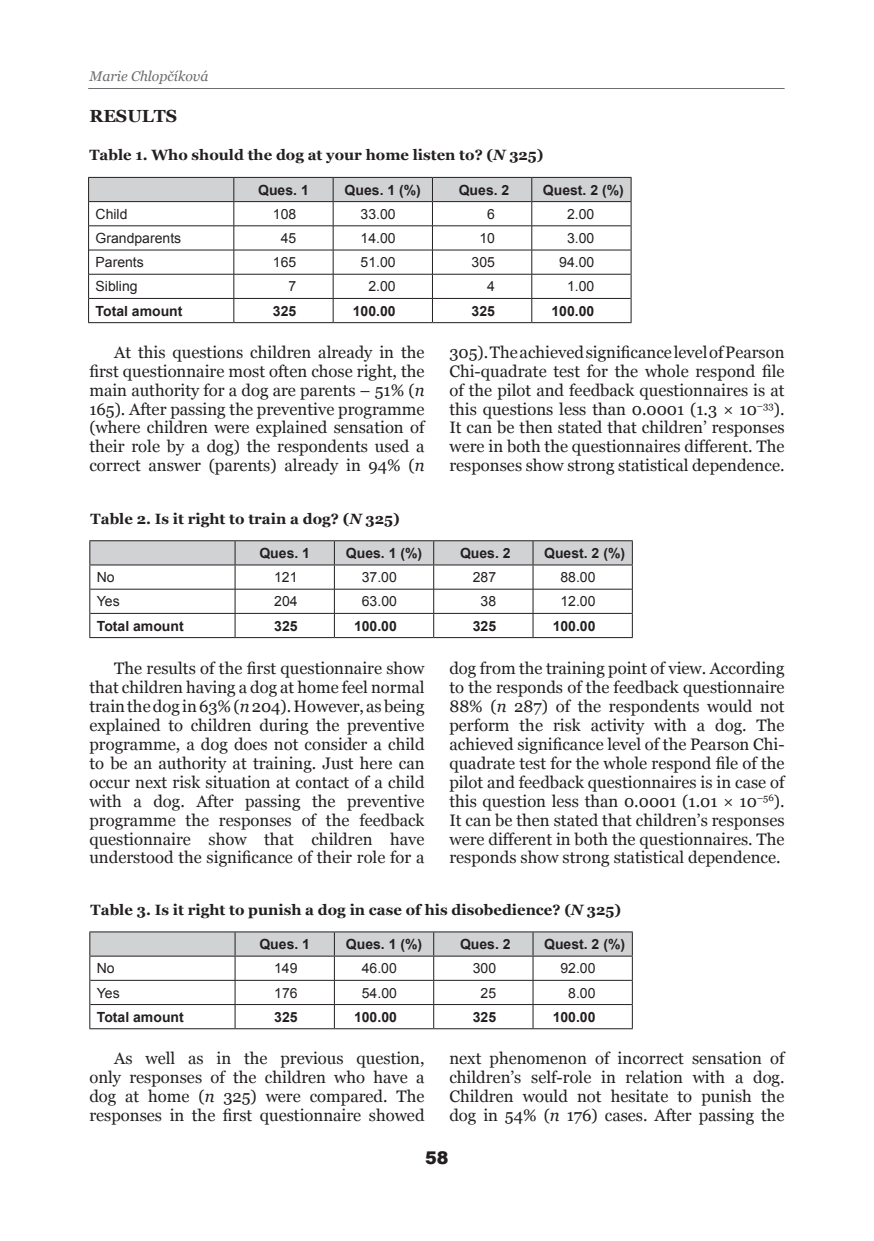
<style>
.page{position:relative;width:874px;height:1241px;background:#fff}
.page>*{position:absolute;margin:0;border:0;box-sizing:border-box;transform-origin:0 0}
.t1{font:700 17.5px "Georgia";color:#231f20}
.t2{font:900 17.5px "Arial";color:#231f20}
.t3{font:16.62px/18.9px "Georgia";color:#231f20;text-align:justify}
.t4{font:700 14.88px "Georgia";color:#231f20}
.t5{font:700 14px "Arial";color:#231f20}
.t6{font:14px "Arial";color:#231f20}
.t7{font:italic 14px "Georgia";color:#6c6d70}
.s1{font-style:italic}
</style>
<div class="page">
<hr style="left:89px;top:1028px;width:146px;height:1px;background:#231f20">
<hr style="left:235px;top:1028px;width:99px;height:1px;background:#231f20">
<hr style="left:334px;top:1028px;width:99px;height:1px;background:#231f20">
<hr style="left:433px;top:1028px;width:99px;height:1px;background:#231f20">
<hr style="left:532px;top:1028px;width:100px;height:1px;background:#231f20">
<svg style="left:89px;top:931px;width:543px;height:97px"></svg>
<hr style="left:89px;top:955px;width:146px;height:1px;background:#231f20">
<hr style="left:235px;top:955px;width:99px;height:1px;background:#231f20">
<hr style="left:334px;top:955px;width:99px;height:1px;background:#231f20">
<hr style="left:433px;top:955px;width:99px;height:1px;background:#231f20">
<hr style="left:532px;top:955px;width:100px;height:1px;background:#231f20">
<hr style="left:88px;top:322px;width:146px;height:1px;background:#231f20">
<hr style="left:234px;top:322px;width:99px;height:1px;background:#231f20">
<hr style="left:333px;top:322px;width:99px;height:1px;background:#231f20">
<hr style="left:432px;top:322px;width:99px;height:1px;background:#231f20">
<hr style="left:531px;top:322px;width:100px;height:1px;background:#231f20">
<svg style="left:88px;top:177px;width:543px;height:145px"></svg>
<hr style="left:88px;top:201px;width:146px;height:1px;background:#231f20">
<hr style="left:234px;top:201px;width:99px;height:1px;background:#231f20">
<hr style="left:333px;top:201px;width:99px;height:1px;background:#231f20">
<hr style="left:432px;top:201px;width:99px;height:1px;background:#231f20">
<hr style="left:531px;top:201px;width:100px;height:1px;background:#231f20">
<hr style="left:89px;top:637px;width:146px;height:1px;background:#231f20">
<hr style="left:235px;top:637px;width:99px;height:1px;background:#231f20">
<hr style="left:334px;top:637px;width:99px;height:1px;background:#231f20">
<hr style="left:433px;top:637px;width:99px;height:1px;background:#231f20">
<hr style="left:532px;top:637px;width:100px;height:1px;background:#231f20">
<svg style="left:89px;top:540px;width:543px;height:97px"></svg>
<hr style="left:89px;top:564px;width:146px;height:1px;background:#231f20">
<hr style="left:235px;top:564px;width:99px;height:1px;background:#231f20">
<hr style="left:334px;top:564px;width:99px;height:1px;background:#231f20">
<hr style="left:433px;top:564px;width:99px;height:1px;background:#231f20">
<hr style="left:532px;top:564px;width:100px;height:1px;background:#231f20">
<hr style="left:88px;top:88px;width:696px;height:1px;background:#6c6d70">
<p class="t7" style="left:89px;top:67px;width:121px">Marie Chlopčíková</p>
<p class="t1" style="left:89px;top:105px;width:14px">RESULTS</p>
<p class="t4" style="left:89px;top:145px;width:455px">Table 1. Who should the dog at your home listen to? (<span class="s1">N</span> 325)</p>
<p class="t5" style="left:258px;top:180px;width:52px">Ques. 1</p>
<p class="t5" style="left:344px;top:180px;width:78px">Ques. 1 (%)</p>
<p class="t5" style="left:458px;top:180px;width:52px">Ques. 2</p>
<p class="t5" style="left:542px;top:180px;width:82px">Quest. 2 (%)</p>
<p class="t6" style="left:95px;top:205px;width:33px">Child</p>
<p class="t6" style="left:273px;top:205px;width:25px">108</p>
<p class="t6" style="left:360px;top:205px;width:37px">33.00</p>
<p class="t6" style="left:487px;top:205px;width:9px">6</p>
<p class="t6" style="left:566px;top:205px;width:29px">2.00</p>
<p class="t6" style="left:95px;top:229px;width:87px">Grandparents</p>
<p class="t6" style="left:280px;top:229px;width:17px">45</p>
<p class="t6" style="left:360px;top:229px;width:37px">14.00</p>
<p class="t6" style="left:479px;top:229px;width:17px">10</p>
<p class="t6" style="left:566px;top:229px;width:29px">3.00</p>
<p class="t6" style="left:96px;top:253px;width:50px">Parents</p>
<p class="t6" style="left:273px;top:253px;width:25px">165</p>
<p class="t6" style="left:360px;top:253px;width:37px">51.00</p>
<p class="t6" style="left:471px;top:253px;width:25px">305</p>
<p class="t6" style="left:559px;top:253px;width:37px">94.00</p>
<p class="t6" style="left:96px;top:277px;width:44px">Sibling</p>
<p class="t6" style="left:288px;top:277px;width:9px">7</p>
<p class="t6" style="left:368px;top:277px;width:29px">2.00</p>
<p class="t6" style="left:487px;top:277px;width:9px">4</p>
<p class="t6" style="left:566px;top:277px;width:29px">1.00</p>
<p class="t5" style="left:96px;top:301px;width:88px">Total amount</p>
<p class="t5" style="left:273px;top:301px;width:25px">325</p>
<p class="t5" style="left:352px;top:301px;width:44px">100.00</p>
<p class="t5" style="left:471px;top:301px;width:25px">325</p>
<p class="t5" style="left:551px;top:301px;width:44px">100.00</p>
<p class="t3" style="left:89px;top:343px;width:336px;text-indent:25px">At this questions children already in the first questionnaire most often chose right, the main authority for a dog are parents – 51% (<span class="s1">n </span>165). After passing the preventive programme (where children were explained sensation of their role by a dog) the respondents used a correct answer (parents) already in 94% (<span class="s1">n</span></p>
<p class="t3" style="left:449px;top:343px;width:336px">305). The achieved significance level of Pearson Chi-quadrate test for the whole respond file of the pilot and feedback questionnaires is at this questions less than 0.0001 (1.3 × 10<sup>–33</sup>).<br>It can be then stated that children’ responses were in both the questionnaires different. The responses show strong statistical dependence.</p>
<p class="t4" style="left:91px;top:508px;width:310px">Table 2. Is it right to train a dog? (<span class="s1">N</span> 325)</p>
<p class="t5" style="left:259px;top:543px;width:52px">Ques. 1</p>
<p class="t5" style="left:346px;top:543px;width:78px">Ques. 1 (%)</p>
<p class="t5" style="left:460px;top:543px;width:52px">Ques. 2</p>
<p class="t5" style="left:544px;top:543px;width:82px">Quest. 2 (%)</p>
<p class="t6" style="left:97px;top:568px;width:19px">No</p>
<p class="t6" style="left:274px;top:568px;width:25px">121</p>
<p class="t6" style="left:361px;top:568px;width:37px">37.00</p>
<p class="t6" style="left:472px;top:568px;width:25px">287</p>
<p class="t6" style="left:560px;top:568px;width:37px">88.00</p>
<p class="t6" style="left:97px;top:592px;width:24px">Yes</p>
<p class="t6" style="left:274px;top:592px;width:25px">204</p>
<p class="t6" style="left:361px;top:592px;width:37px">63.00</p>
<p class="t6" style="left:480px;top:592px;width:17px">38</p>
<p class="t6" style="left:560px;top:592px;width:37px">12.00</p>
<p class="t5" style="left:97px;top:616px;width:88px">Total amount</p>
<p class="t5" style="left:274px;top:616px;width:25px">325</p>
<p class="t5" style="left:354px;top:616px;width:44px">100.00</p>
<p class="t5" style="left:472px;top:616px;width:25px">325</p>
<p class="t5" style="left:552px;top:616px;width:44px">100.00</p>
<p class="t3" style="left:89px;top:659px;width:336px;text-indent:25px">The results of the first questionnaire show that children having a dog at home feel normal train the dog in 63% (<span class="s1">n</span> 204). However, as being explained to children during the preventive programme, a dog does not consider a child to be an authority at training. Just here can occur next risk situation at contact of a child with a dog. After passing the preventive programme the responses of the feedback questionnaire show that children have understood the significance of their role for a</p>
<p class="t3" style="left:449px;top:659px;width:336px">dog from the training point of view. According to the responds of the feedback questionnaire 88% (<span class="s1">n</span> 287) of the respondents would not perform the risk activity with a dog. The achieved significance level of the Pearson Chi&shy;quadrate test for the whole respond file of the pilot and feedback questionnaires is in case of this question less than 0.0001 (1.01 × 10<sup>–56</sup>).<br>It can be then stated that children’s responses were different in both the questionnaires. The responds show strong statistical dependence.</p>
<p class="t4" style="left:91px;top:899px;width:531px">Table 3. Is it right to punish a dog in case of his disobedience? (<span class="s1">N</span> 325)</p>
<p class="t5" style="left:259px;top:934px;width:52px">Ques. 1</p>
<p class="t5" style="left:346px;top:934px;width:78px">Ques. 1 (%)</p>
<p class="t5" style="left:460px;top:934px;width:52px">Ques. 2</p>
<p class="t5" style="left:544px;top:934px;width:82px">Quest. 2 (%)</p>
<p class="t6" style="left:97px;top:959px;width:19px">No</p>
<p class="t6" style="left:274px;top:959px;width:25px">149</p>
<p class="t6" style="left:361px;top:959px;width:37px">46.00</p>
<p class="t6" style="left:472px;top:959px;width:25px">300</p>
<p class="t6" style="left:560px;top:959px;width:37px">92.00</p>
<p class="t6" style="left:97px;top:983px;width:24px">Yes</p>
<p class="t6" style="left:274px;top:983px;width:25px">176</p>
<p class="t6" style="left:361px;top:983px;width:37px">54.00</p>
<p class="t6" style="left:480px;top:983px;width:17px">25</p>
<p class="t6" style="left:568px;top:983px;width:29px">8.00</p>
<p class="t5" style="left:97px;top:1007px;width:88px">Total amount</p>
<p class="t5" style="left:274px;top:1007px;width:25px">325</p>
<p class="t5" style="left:354px;top:1007px;width:44px">100.00</p>
<p class="t5" style="left:472px;top:1007px;width:25px">325</p>
<p class="t5" style="left:552px;top:1007px;width:44px">100.00</p>
<p class="t3" style="left:89px;top:1048px;width:336px;text-indent:25px">As well as in the previous question, only responses of the children who have a dog at home (<span class="s1">n</span> 325) were compared. The responses in the first questionnaire showed</p>
<p class="t3" style="left:449px;top:1048px;width:336px">next phenomenon of incorrect sensation of children’s self-role in relation with a dog.<br>Children would not hesitate to punish the dog in 54% (<span class="s1">n</span> 176) cases. After passing the</p>
<p class="t2" style="left:425px;top:1144px;width:25px">58</p>
</div>
